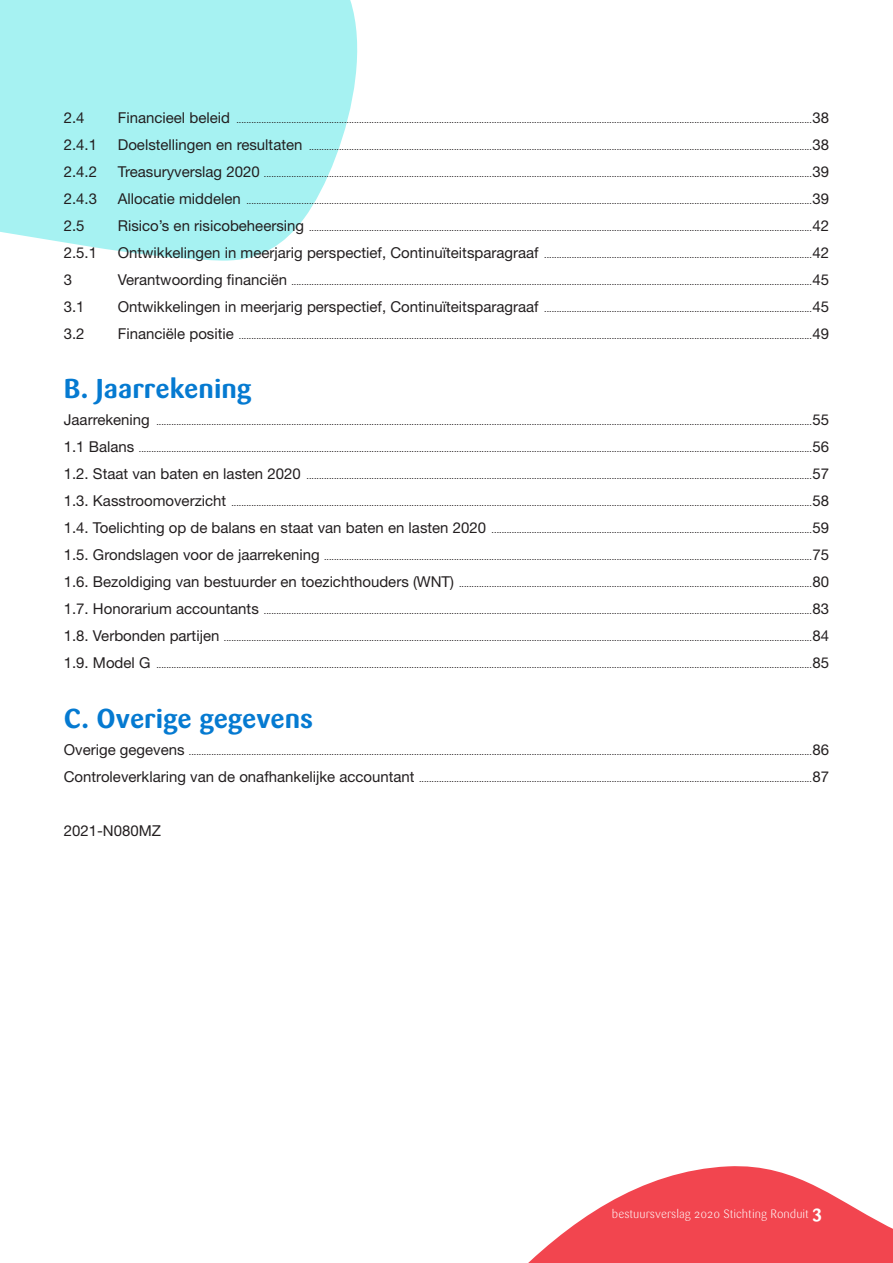
<style>
.page{position:relative;width:893px;height:1263px;background:#fff}
.page>*{position:absolute;margin:0;border:0;box-sizing:border-box;transform-origin:0 0}
.t1{font:700 27px "Sari";color:#057ad1}
.t2{font:15px "Helvetica Neue LT Std";color:#231f20}
.t3{font:300 12px "Sari";color:#fff}
.t4{font:9px "Helvetica Neue LT Std";color:#231f20}
.s1{font-size:15px}
.s2{font-weight:700;font-size:18px}
</style>
<div class="page">
<svg style="left:528px;top:1166px;width:365px;height:97px;fill:#f2454f"></svg>
<svg style="left:0;top:0;width:358px;height:261px;background:#aef3f3"></svg>
<h2 class="t2" style="left:64px;top:108px;width:22px">2.4</h2>
<p class="t4" style="left:118px;top:114px;width:713px"><span class="s1">Financieel beleid</span> ......................................................................................................................................................................................................................................<span class="s1">38</span></p>
<h2 class="t2" style="left:64px;top:135px;width:35px">2.4.1</h2>
<p class="t4" style="left:118px;top:141px;width:713px"><span class="s1">Doelstellingen en resultaten</span> .........................................................................................................................................................................................................<span class="s1">38</span></p>
<h2 class="t2" style="left:64px;top:162px;width:35px">2.4.2</h2>
<p class="t4" style="left:118px;top:168px;width:713px"><span class="s1">Treasuryverslag 2020</span> ...........................................................................................................................................................................................................................<span class="s1">39</span></p>
<h2 class="t2" style="left:64px;top:189px;width:35px">2.4.3</h2>
<p class="t4" style="left:118px;top:195px;width:713px"><span class="s1">Allocatie middelen</span> ..................................................................................................................................................................................................................................<span class="s1">39</span></p>
<h2 class="t2" style="left:64px;top:216px;width:22px">2.5</h2>
<p class="t4" style="left:118px;top:222px;width:713px"><span class="s1">Risico’s en risicobeheersing</span> .........................................................................................................................................................................................................<span class="s1">42</span></p>
<h2 class="t2" style="left:64px;top:243px;width:35px">2.5.1</h2>
<p class="t4" style="left:118px;top:249px;width:713px"><span class="s1">Ontwikkelingen in meerjarig perspectief, Continuïteitsparagraaf</span> ...........................................................................................................<span class="s1">42</span></p>
<h2 class="t2" style="left:64px;top:270px;width:10px">3</h2>
<p class="t4" style="left:118px;top:276px;width:713px"><span class="s1">Verantwoording financiën</span> ................................................................................................................................................................................................................<span class="s1">45</span></p>
<h2 class="t2" style="left:64px;top:297px;width:22px">3.1</h2>
<p class="t4" style="left:118px;top:303px;width:713px"><span class="s1">Ontwikkelingen in meerjarig perspectief, Continuïteitsparagraaf</span> ...........................................................................................................<span class="s1">45</span></p>
<h2 class="t2" style="left:64px;top:324px;width:22px">3.2</h2>
<p class="t4" style="left:118px;top:330px;width:713px"><span class="s1">Financiële positie</span> .....................................................................................................................................................................................................................................<span class="s1">49</span></p>
<h1 class="t1" style="left:64px;top:373px;width:189px">B. Jaarrekening</h1>
<p class="t4" style="left:64px;top:417px;width:767px"><span class="s1">Jaarrekening</span> ......................................................................................................................................................................................................................................................................<span class="s1">55</span></p>
<p class="t4" style="left:64px;top:444px;width:767px"><span class="s1">1.1 Balans</span> .............................................................................................................................................................................................................................................................................<span class="s1">56</span></p>
<p class="t4" style="left:64px;top:471px;width:767px"><span class="s1">1.2. Staat van baten en lasten 2020</span> ..........................................................................................................................................................................................................<span class="s1">57</span></p>
<p class="t4" style="left:64px;top:498px;width:767px"><span class="s1">1.3. Kasstroomoverzicht</span> ........................................................................................................................................................................................................................................<span class="s1">58</span></p>
<p class="t4" style="left:64px;top:525px;width:767px"><span class="s1">1.4. Toelichting op de balans en staat van baten en lasten 2020</span> ................................................................................................................................<span class="s1">59</span></p>
<p class="t4" style="left:64px;top:552px;width:767px"><span class="s1">1.5. Grondslagen voor de jaarrekening</span> ...................................................................................................................................................................................................<span class="s1">75</span></p>
<p class="t4" style="left:64px;top:579px;width:767px"><span class="s1">1.6. Bezoldiging van bestuurder en toezichthouders (WNT)</span> .............................................................................................................................................<span class="s1">80</span></p>
<p class="t4" style="left:64px;top:606px;width:767px"><span class="s1">1.7. Honorarium accountants</span> ...........................................................................................................................................................................................................................<span class="s1">83</span></p>
<p class="t4" style="left:64px;top:633px;width:767px"><span class="s1">1.8. Verbonden partijen</span> ...........................................................................................................................................................................................................................................<span class="s1">84</span></p>
<p class="t4" style="left:64px;top:660px;width:767px"><span class="s1">1.9. Model G</span> ......................................................................................................................................................................................................................................................................<span class="s1">85</span></p>
<h1 class="t1" style="left:64px;top:702px;width:251px">C. Overige gegevens</h1>
<p class="t4" style="left:64px;top:746px;width:767px"><span class="s1">Overige gegevens</span> .........................................................................................................................................................................................................................................................<span class="s1">86</span></p>
<p class="t4" style="left:64px;top:773px;width:767px"><span class="s1">Controleverklaring van de onafhankelijke accountant</span> .............................................................................................................................................................<span class="s1">87</span></p>
<h2 class="t2" style="left:64px;top:821px;width:99px">2021-N080MZ</h2>
<h3 class="t3" style="left:612px;top:1207px;width:212px">bestuursverslag 2020 Stichting Ronduit <span class="s2">3</span></h3>
</div>
